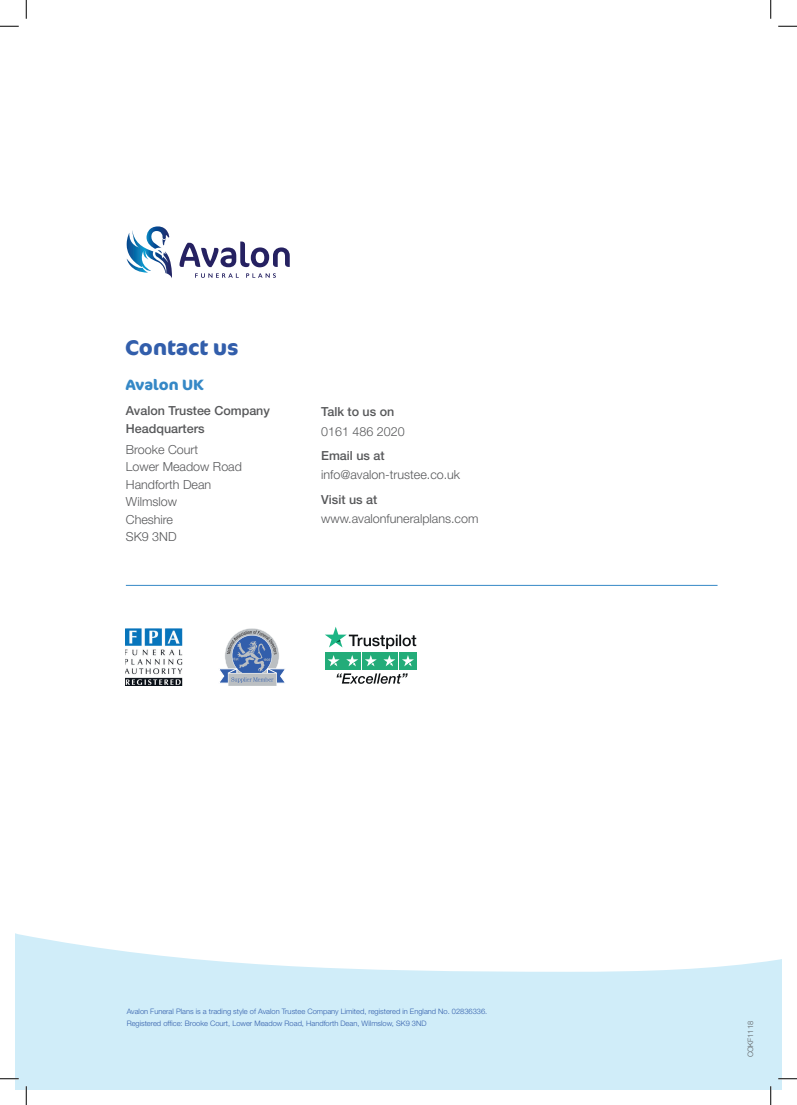
<style>
.page{position:relative;width:797px;height:1105px;background:#fff}
.page>*{position:absolute;margin:0;border:0;box-sizing:border-box;transform-origin:0 0}
.t1{font:700 21.25px "Cocon Pro";color:#325eab}
.t2{font:700 15px "Cocon Pro";color:#3588c6}
.t3{font:300 12.5px/17.5px "Helvetica Neue";color:#57585a}
.t4{font:500 12.5px/17.5px "Helvetica Neue";color:#57585a}
.t5{font:300 7.5px/11.2px "Helvetica Neue";color:#325eab}
.t6{font:300 7.5px "Helvetica Neue";color:#57585a}
</style>
<div class="page">
<svg style="left:16px;top:933px;width:765px;height:156px;fill:#d0edf9"></svg>
<svg style="left:220px;top:628px;width:65px;height:58px"></svg>
<hr style="left:126px;top:585px;width:591px;height:1px;background:#3588c6">
<svg style="left:195px;top:273px;width:44px;height:5px"></svg>
<svg style="left:246px;top:273px;width:30px;height:5px"></svg>
<svg style="left:127px;top:226px;width:45px;height:52px"></svg>
<svg style="left:179px;top:242px;width:111px;height:25px"></svg>
<div style="left:325px;top:652px;width:17px;height:17px;background:#23ac79"></div>
<svg style="left:328px;top:655px;width:11px;height:11px"></svg>
<div style="left:343px;top:652px;width:18px;height:17px;background:#23ac79"></div>
<svg style="left:346px;top:655px;width:12px;height:11px"></svg>
<div style="left:362px;top:652px;width:17px;height:17px;background:#23ac79"></div>
<svg style="left:365px;top:655px;width:12px;height:11px"></svg>
<div style="left:381px;top:652px;width:17px;height:17px;background:#23ac79"></div>
<svg style="left:383px;top:655px;width:12px;height:11px"></svg>
<div style="left:399px;top:652px;width:17px;height:17px;background:#23ac79"></div>
<svg style="left:402px;top:655px;width:12px;height:11px"></svg>
<svg style="left:336px;top:673px;width:72px;height:11px"></svg>
<svg style="left:325px;top:627px;width:91px;height:22px"></svg>
<img style="left:125px;top:629px;width:57px;height:57px">
<svg style="left:0;top:25px;width:19px;height:2px"></svg>
<svg style="left:778px;top:25px;width:19px;height:2px"></svg>
<svg style="left:0;top:1078px;width:19px;height:1px"></svg>
<svg style="left:778px;top:1078px;width:19px;height:1px"></svg>
<svg style="left:25px;top:0;width:2px;height:19px"></svg>
<svg style="left:25px;top:1086px;width:2px;height:19px"></svg>
<svg style="left:770px;top:0;width:1px;height:19px"></svg>
<svg style="left:770px;top:1086px;width:1px;height:19px"></svg>
<h1 class="t1" style="left:125px;top:333px;width:115px">Contact us</h1>
<h2 class="t2" style="left:126px;top:375px;width:80px">Avalon UK</h2>
<h3 class="t4" style="left:126px;top:402px;width:146px">Avalon Trustee Company<br>Headquarters</h3>
<h3 class="t3" style="left:126px;top:440px;width:118px">Brooke Court<br>Lower Meadow Road<br>Handforth Dean<br>Wilmslow<br>Cheshire<br>SK9 3ND</h3>
<h3 class="t4" style="left:321px;top:403px;width:75px">Talk to us on</h3>
<h3 class="t3" style="left:321px;top:422px;width:85px">0161 486 2020</h3>
<h3 class="t4" style="left:321px;top:447px;width:65px">Email us at</h3>
<h3 class="t3" style="left:321px;top:466px;width:140px">info@avalon-trustee.co.uk</h3>
<h3 class="t4" style="left:321px;top:491px;width:58px">Visit us at</h3>
<h3 class="t3" style="left:321px;top:510px;width:159px">www.avalonfuneralplans.com</h3>
<p class="t5" style="left:127px;top:1006px;width:362px">Avalon Funeral Plans is a trading style of Avalon Trustee Company Limited, registered in England No. 02836336.<br>Registered office: Brooke Court, Lower Meadow Road, Handforth Dean, Wilmslow, SK9 3ND</p>
<p class="t6" style="left:745px;top:1057px;width:38px;rotate:-90deg">COKF1118</p>
</div>
